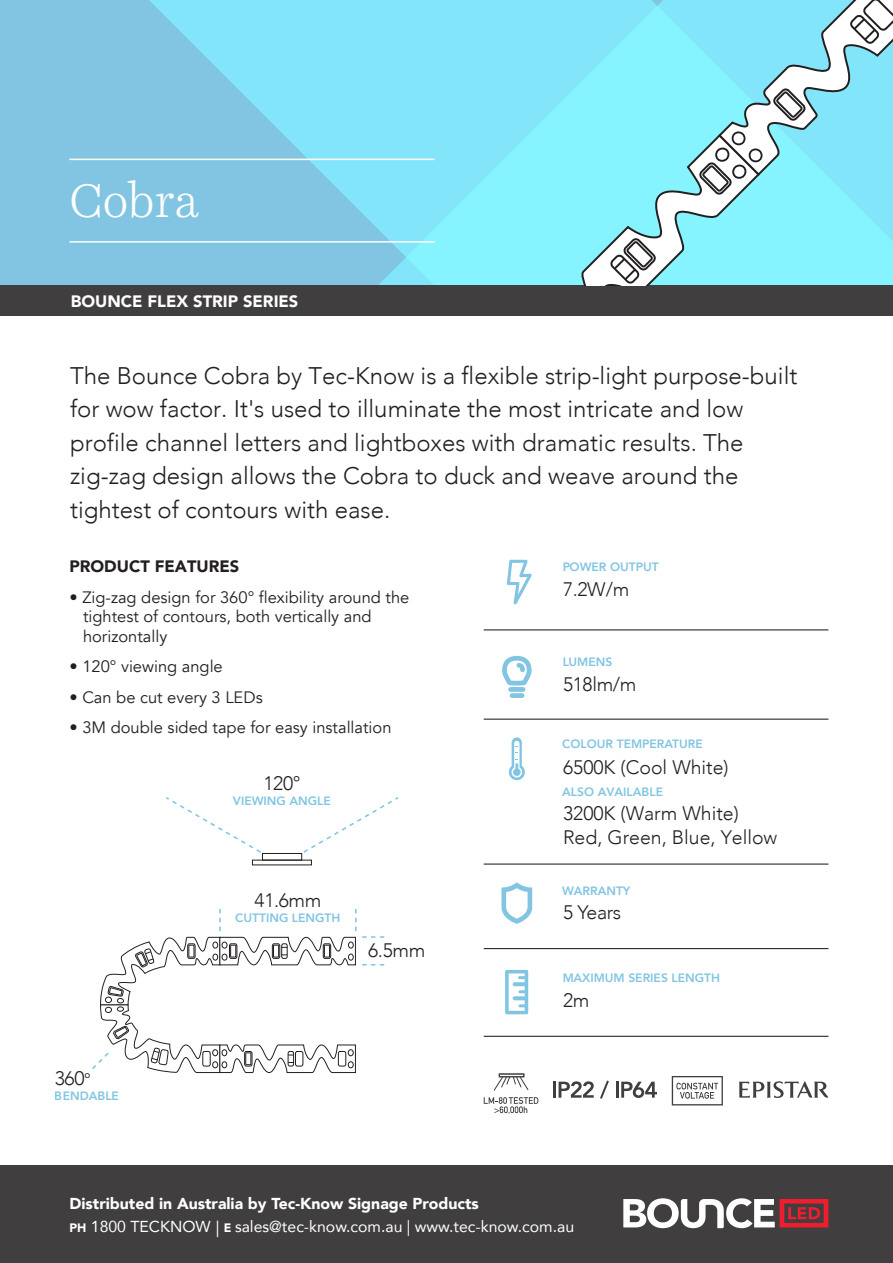
<style>
.page{position:relative;width:893px;height:1263px;background:#fff}
.page>*{position:absolute;margin:0;border:0;box-sizing:border-box;transform-origin:0 0}
.t1{font:300 47.85px "Harriet Text";letter-spacing:-.005em;color:#fff}
.t2{font:300 24px/33.5px "Avenir";color:#231f20}
.t3{font:300 19.5px/23.4px "Avenir";color:#231f20}
.t4{font:16.5px/19.8px "Avenir";color:#231f20}
.t5{font:900 16.5px "Avenir";color:#fff}
.t6{font:900 16.5px "Avenir";color:#231f20}
.t7{font:15.9px "Avenir";color:#fff}
.t8{font:900 15.75px "Avenir";color:#fff}
.t9{font:800 12px "Avenir";color:#81c5e2}
.s1{font-weight:400;font-size:16.5px}
.s2{font-weight:900;font-size:12.15px}
.s3{font-size:16.5px}
</style>
<div class="page">
<svg style="left:0;top:0;width:477px;height:285px;background:#82d2eb"></svg>
<div style="left:0;top:1166px;width:893px;height:97px;background:#403e3f"></div>
<svg style="left:623px;top:1198px;width:205px;height:30px"></svg>
<hr style="left:484px;top:629px;width:344px;height:1px;background:#231f20">
<hr style="left:484px;top:719px;width:344px;height:1px;background:#231f20">
<hr style="left:69px;top:159px;width:365px;height:1px;background:#fff">
<hr style="left:69px;top:241px;width:365px;height:2px;background:#fff">
<hr style="left:484px;top:863px;width:344px;height:2px;background:#231f20">
<hr style="left:484px;top:948px;width:344px;height:1px;background:#231f20">
<hr style="left:484px;top:1036px;width:344px;height:1px;background:#231f20">
<div style="left:0;top:285px;width:893px;height:31px;background:#403e3f"></div>
<div style="left:508px;top:687px;width:17px;height:5px;background:#81c5e2;border-radius:2px"></div>
<div style="left:510px;top:693px;width:14px;height:5px;background:#81c5e2;border-radius:2px"></div>
<svg style="left:502px;top:656px;width:30px;height:29px"></svg>
<svg style="left:509px;top:737px;width:16px;height:43px"></svg>
<svg style="left:501px;top:882px;width:31px;height:42px"></svg>
<svg style="left:505px;top:970px;width:23px;height:44px"></svg>
<svg style="left:507px;top:560px;width:25px;height:44px"></svg>
<svg style="left:477px;top:0;width:416px;height:285px;background:#8fe9f5"></svg>
<svg style="left:166px;top:797px;width:95px;height:56px"></svg>
<svg style="left:302px;top:797px;width:97px;height:57px"></svg>
<svg style="left:92px;top:909px;width:293px;height:164px"></svg>
<div style="left:252px;top:860px;width:60px;height:5px;border:1px solid #231f20"></div>
<div style="left:262px;top:853px;width:40px;height:7px;border:1px solid #231f20"></div>
<svg style="left:739px;top:1081px;width:89px;height:17px"></svg>
<svg style="left:493px;top:1075px;width:36px;height:16px"></svg>
<div style="left:499px;top:1073px;width:25px;height:4px;border:1px solid #403e3f"></div>
<svg style="left:484px;top:1097px;width:54px;height:17px"></svg>
<svg style="left:672px;top:1076px;width:51px;height:29px"></svg>
<hr style="left:553px;top:1082px;width:3px;height:16px;background:#403e3f">
<svg style="left:559px;top:1081px;width:35px;height:17px"></svg>
<svg style="left:600px;top:1080px;width:9px;height:19px"></svg>
<hr style="left:616px;top:1082px;width:3px;height:16px;background:#403e3f">
<svg style="left:621px;top:1082px;width:36px;height:16px"></svg>
<h1 class="t1" style="left:69px;top:167px;width:130px">Cobra</h1>
<p class="t5" style="left:71px;top:287px;width:229px">BOUNCE FLEX STRIP SERIES</p>
<p class="t2" style="left:70px;top:359px;width:729px">The Bounce Cobra by Tec-Know is a flexible strip-light purpose-built for wow factor. It's used to illuminate the most intricate and low profile channel letters and lightboxes with dramatic results. The zig-zag design allows the Cobra to duck and weave around the tightest of contours with ease.</p>
<p class="t6" style="left:69px;top:552px;width:171px">PRODUCT FEATURES</p>
<p class="t4" style="left:83px;top:587px;width:328px;text-indent:-13px">• Zig-zag design for 360° flexibility around the tightest of contours, both vertically and horizontally</p>
<p class="t4" style="left:69px;top:657px;width:155px">• 120° viewing angle</p>
<p class="t4" style="left:69px;top:687px;width:195px">• Can be cut every 3 LEDs</p>
<p class="t4" style="left:69px;top:718px;width:324px">• 3M double sided tape for easy installation</p>
<p class="t9" style="left:562px;top:558px;width:98px">POWER OUTPUT</p>
<p class="t3" style="left:563px;top:578px;width:68px">7.2W/m</p>
<p class="t9" style="left:562px;top:653px;width:52px">LUMENS</p>
<p class="t3" style="left:563px;top:673px;width:75px">518lm/m</p>
<p class="t9" style="left:562px;top:735px;width:142px">COLOUR TEMPERATURE</p>
<p class="t9" style="left:562px;top:782px;width:102px">ALSO AVAILABLE</p>
<p class="t3" style="left:563px;top:755px;width:167px">6500K (Cool White)</p>
<p class="t3" style="left:563px;top:802px;width:216px">3200K (Warm White)<br>Red, Green, Blue, Yellow</p>
<p class="t3" style="left:264px;top:771px;width:39px">120°</p>
<p class="t9" style="left:233px;top:791px;width:99px">VIEWING ANGLE</p>
<p class="t3" style="left:55px;top:1067px;width:37px">360<span class="s1">°</span></p>
<p class="t9" style="left:55px;top:1086px;width:66px">BENDABLE</p>
<p class="t3" style="left:255px;top:889px;width:68px">41.6mm</p>
<p class="t9" style="left:235px;top:909px;width:107px">CUTTING LENGTH</p>
<p class="t3" style="left:368px;top:939px;width:59px">6.5mm</p>
<p class="t9" style="left:562px;top:881px;width:70px">WARRANTY</p>
<p class="t3" style="left:563px;top:901px;width:60px">5 Years</p>
<p class="t9" style="left:562px;top:968px;width:159px">MAXIMUM SERIES LENGTH</p>
<p class="t3" style="left:563px;top:988px;width:28px">2m</p>
<p class="t8" style="left:69px;top:1190px;width:411px">Distributed in Australia by Tec-Know Signage Products</p>
<p class="t7" style="left:69px;top:1213px;width:506px"><span class="s2">PH</span> 1800 TECKNOW <span class="s3">|</span> <span class="s2">E</span> sales@tec-know.com.au | www.tec-know.com.au</p>
</div>
